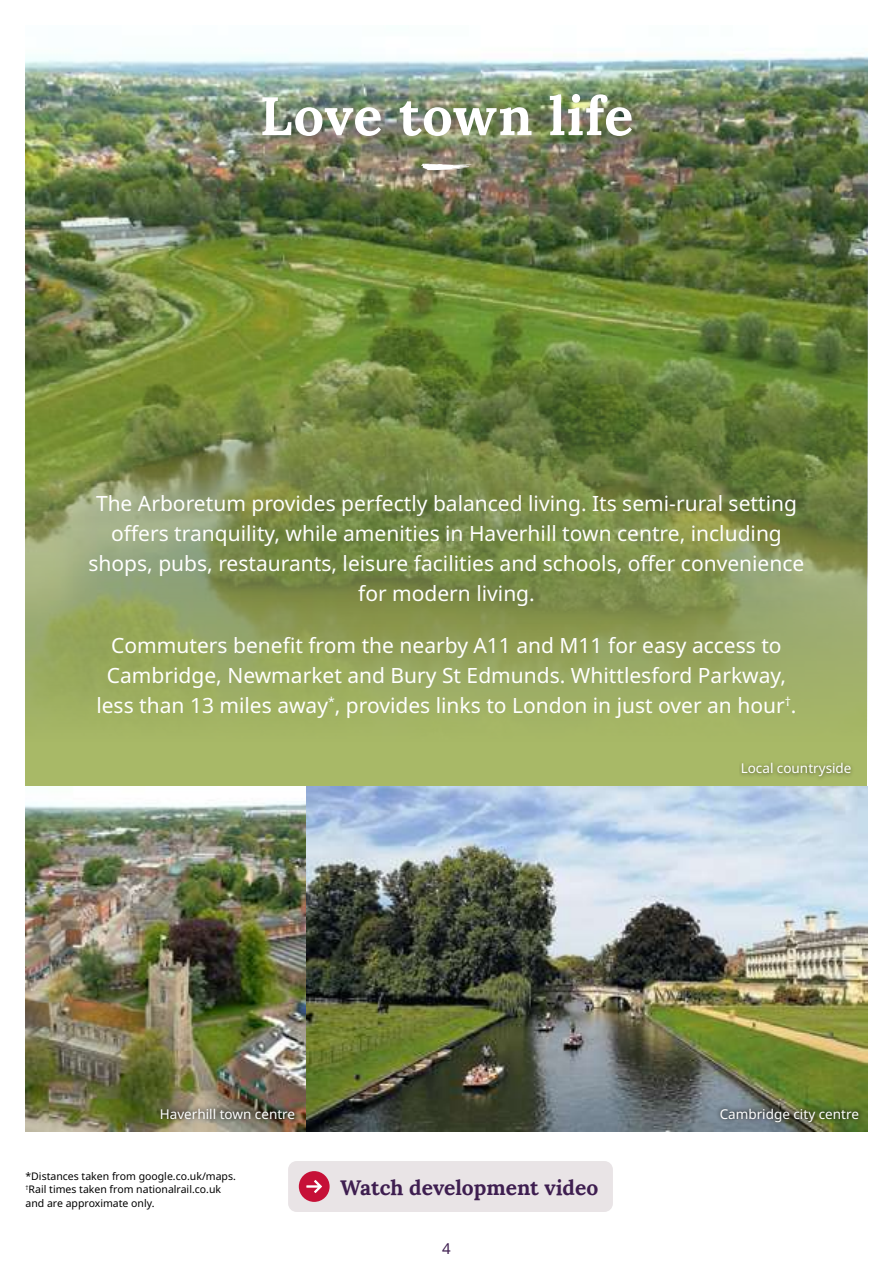
<style>
.page{position:relative;width:893px;height:1263px;background:#fff}
.page>*{position:absolute;margin:0;border:0;box-sizing:border-box;transform-origin:0 0}
.t1{font:700 54px "Lora";letter-spacing:.01em;color:#fff}
.t2{font:21px/30px "Noto Sans";color:#fff;text-align:center}
.t3{font:700 21px "Lora";color:#3e1e50}
.t4{font:15px "Noto Sans";color:#3e1e50}
.t5{font:13.5px "Noto Sans";color:#fff}
.t6{font:10.5px/13.5px "Noto Sans";color:#000}
</style>
<div class="page">
<img style="left:26px;top:49px;width:841px;height:738px">
<img style="left:26px;top:801px;width:280px;height:330px">
<div style="left:288px;top:1161px;width:325px;height:51px;background:#e9e4e6;border-radius:9px"></div>
<div style="left:299px;top:1171px;width:31px;height:31px;background:#c61037;border-radius:50%"></div>
<svg style="left:306px;top:1180px;width:16px;height:13px"></svg>
<div style="left:739px;top:760px;width:115px;height:21px;background:#000;opacity:.41"></div>
<svg style="left:421px;top:164px;width:51px;height:6px"></svg>
<img style="left:306px;top:787px;width:561px;height:344px">
<div style="left:156px;top:1103px;width:144px;height:21px;background:#000;opacity:.86"></div>
<div style="left:715px;top:1103px;width:149px;height:24px;background:#000;opacity:.86"></div>
<h1 class="t1" style="left:260px;top:70px;width:375px">Love town life</h1>
<p class="t2" style="left:89px;top:489px;width:717px">The Arboretum provides perfectly balanced living. Its semi-rural setting offers tranquility, while amenities in Haverhill town centre, including shops, pubs, restaurants, leisure facilities and schools, offer convenience for modern living.</p>
<p class="t2" style="left:96px;top:630px;width:702px">Commuters benefit from the nearby A11 and M11 for easy access to<br>Cambridge, Newmarket and Bury St Edmunds. Whittlesford Parkway, less than 13 miles away<sup>*</sup>, provides links to London in just over an hour<sup>†</sup>.</p>
<p class="t5" style="left:741px;top:759px;width:112px">Local countryside</p>
<p class="t5" style="left:160px;top:1104px;width:137px">Haverhill town centre</p>
<p class="t5" style="left:720px;top:1104px;width:141px">Cambridge city centre</p>
<p class="t6" style="left:26px;top:1169px;width:212px">*Distances taken from google.co.uk/maps. <sup>†</sup>Rail times taken from nationalrail.co.uk and are approximate only.</p>
<p class="t3" style="left:340px;top:1169px;width:260px">Watch development video</p>
<p class="t4" style="left:442px;top:1237px;width:10px">4</p>
</div>
